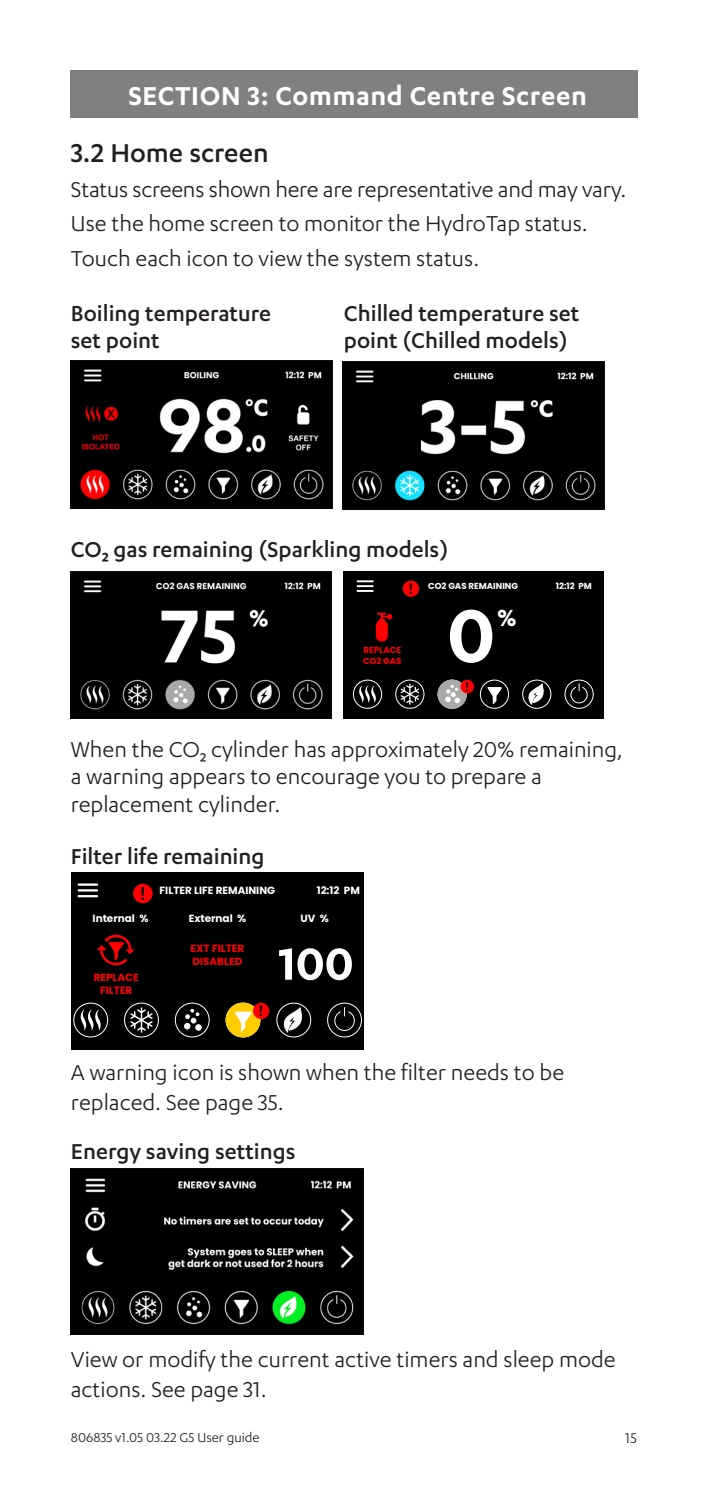
<style>
.page{position:relative;width:709px;height:1489px;background:#fff}
.page>*{position:absolute;margin:0;border:0;box-sizing:border-box;transform-origin:0 0}
.t1{font:600 86.75px "Karbon";color:#fff;scale:1.05 1}
.t2{font:600 52px "Karbon";color:#fff;scale:1.05 1}
._12pt_white_centred{font:600 30px "Karbon";letter-spacing:.02em;color:#fff}
.subhead2{font:500 30px "Karbon";color:#231f20}
.t3{font:700 27.25px "Karbon";color:#fff}
._10pt_body{font:25px/27.5px "Karbon";color:#231f20}
.subhead3{font:500 25px/27.5px "Karbon";color:#231f20}
.t4{font:17.75px "Arial Rounded MT Bold";color:#000}
.t5{font:16.25px "Karbon";color:#231f20}
.t6{font:15px "Karbon";color:#231f20}
.t7{font:15px "Arial Rounded MT Bold";color:#000}
.t8{font:12.5px "Arial Rounded MT Bold";color:#000}
.t9{font:700 10.5px "Poppins";color:#fff}
.t10{font:700 10.5px/12.5px "Poppins";color:#f00}
.t11{font:700 8.75px "Poppins";color:#fff}
.t12{font:700 8.75px/10.5px "Poppins";color:#f00}
</style>
<div class="page">
<div style="left:71px;top:71px;width:567px;height:47px;background:#827f80"></div>
<img style="left:71px;top:360px;width:261px;height:148px">
<img style="left:343px;top:361px;width:261px;height:149px">
<img style="left:71px;top:571px;width:260px;height:147px">
<div style="left:343px;top:571px;width:260px;height:147px;background:#000"></div>
<div style="left:353px;top:679px;width:29px;height:29px;border:1px solid #fff;border-radius:50%"></div>
<svg style="left:359px;top:685px;width:17px;height:18px"></svg>
<svg style="left:400px;top:683px;width:19px;height:21px"></svg>
<div style="left:395px;top:679px;width:29px;height:29px;border:1px solid #fff;border-radius:50%"></div>
<svg style="left:487px;top:687px;width:14px;height:17px"></svg>
<div style="left:480px;top:679px;width:29px;height:29px;border:1px solid #fff;border-radius:50%"></div>
<svg style="left:356px;top:580px;width:18px;height:12px"></svg>
<div style="left:522px;top:679px;width:29px;height:29px;border:1px solid #fff;border-radius:50%"></div>
<svg style="left:528px;top:684px;width:16px;height:20px"></svg>
<div style="left:564px;top:679px;width:29px;height:29px;border:1px solid #fff;border-radius:50%"></div>
<svg style="left:570px;top:683px;width:18px;height:20px"></svg>
<div style="left:438px;top:680px;width:28px;height:28px;background:#a9a9a9;border-radius:50%"></div>
<div style="left:437px;top:679px;width:29px;height:29px;border:1px solid #a9a9a9;border-radius:50%"></div>
<svg style="left:445px;top:685px;width:15px;height:17px"></svg>
<svg style="left:376px;top:612px;width:16px;height:29px"></svg>
<div style="left:403px;top:580px;width:16px;height:17px;background:#f00;border-radius:50%"></div>
<div style="left:460px;top:679px;width:14px;height:14px;background:#f00;border-radius:50%"></div>
<div style="left:71px;top:872px;width:292px;height:177px;background:#000"></div>
<div style="left:73px;top:1002px;width:35px;height:35px;border:1px solid #fff;border-radius:50%"></div>
<svg style="left:81px;top:1009px;width:20px;height:21px"></svg>
<svg style="left:130px;top:1007px;width:23px;height:25px"></svg>
<div style="left:124px;top:1002px;width:35px;height:35px;border:1px solid #fff;border-radius:50%"></div>
<svg style="left:184px;top:1009px;width:17px;height:21px"></svg>
<div style="left:175px;top:1002px;width:35px;height:35px;border:1px solid #fff;border-radius:50%"></div>
<hr style="left:78px;top:883px;width:20px;height:2px;background:#fff">
<hr style="left:78px;top:889px;width:20px;height:2px;background:#fff">
<hr style="left:78px;top:895px;width:20px;height:2px;background:#fff">
<div style="left:276px;top:1002px;width:35px;height:35px;border:1px solid #fff;border-radius:50%"></div>
<svg style="left:283px;top:1007px;width:19px;height:25px"></svg>
<div style="left:327px;top:1002px;width:35px;height:35px;border:1px solid #fff;border-radius:50%"></div>
<svg style="left:334px;top:1007px;width:21px;height:24px"></svg>
<div style="left:226px;top:1003px;width:34px;height:33px;background:#fc0;border-radius:50%"></div>
<div style="left:225px;top:1002px;width:35px;height:35px;border:1px solid #fc0;border-radius:50%"></div>
<svg style="left:234px;top:1011px;width:17px;height:20px"></svg>
<div style="left:133px;top:883px;width:20px;height:20px;background:#f00;border-radius:50%"></div>
<div style="left:253px;top:1002px;width:16px;height:17px;background:#f00;border-radius:50%"></div>
<svg style="left:97px;top:934px;width:38px;height:31px"></svg>
<img style="left:71px;top:1168px;width:292px;height:166px">
<p class="_12pt_white_centred" style="left:128px;top:79px;width:460px">SECTION 3: Command Centre Screen</p>
<p class="subhead2" style="left:71px;top:136px;width:199px">3.2 Home screen</p>
<p class="_10pt_body" style="left:71px;top:175px;width:557px">Status screens shown here are representative and may vary.</p>
<p class="_10pt_body" style="left:71px;top:209px;width:518px">Use the home screen to monitor the HydroTap status.</p>
<p class="_10pt_body" style="left:71px;top:244px;width:410px">Touch each icon to view the system status.</p>
<p class="subhead3" style="left:71px;top:299px;width:202px">Boiling temperature set point</p>
<p class="subhead3" style="left:344px;top:299px;width:237px">Chilled temperature set point (Chilled models)</p>
<p class="subhead3" style="left:71px;top:535px;width:379px">CO2 gas remaining (Sparkling models)</p>
<p class="t7" style="left:408px;top:579px;width:6px">!</p>
<p class="t12" style="left:363px;top:645px;width:40px">REPLACE<br>CO2 GAS</p>
<p class="t11" style="left:428px;top:580px;width:91px">CO2 GAS REMAINING</p>
<p class="t1" style="left:447px;top:586px;width:47px">0</p>
<p class="t3" style="left:497px;top:602px;width:20px">%</p>
<p class="t8" style="left:465px;top:679px;width:6px">!</p>
<p class="t11" style="left:556px;top:580px;width:37px">12:12 PM</p>
<p class="_10pt_body" style="left:71px;top:734px;width:554px">When the CO2 cylinder has approximately 20% remaining, a warning appears to encourage you to prepare a replacement cylinder.</p>
<p class="subhead3" style="left:71px;top:842px;width:195px">Filter life remaining</p>
<p class="t4" style="left:140px;top:883px;width:7px">!</p>
<p class="t9" style="left:93px;top:912px;width:57px">Internal %</p>
<p class="t10" style="left:94px;top:971px;width:47px;text-align:center">REPLACE<br>FILTER</p>
<p class="t9" style="left:160px;top:883px;width:117px">FILTER LIFE REMAINING</p>
<p class="t9" style="left:317px;top:883px;width:45px">12:12 PM</p>
<p class="t9" style="left:189px;top:912px;width:59px">External %</p>
<p class="t10" style="left:190px;top:942px;width:55px">EXT FILTER<br>DISABLED</p>
<p class="t9" style="left:300px;top:912px;width:30px">UV %</p>
<p class="t2" style="left:278px;top:934px;width:74px">100</p>
<p class="t7" style="left:259px;top:1001px;width:6px">!</p>
<p class="_10pt_body" style="left:71px;top:1056px;width:495px;line-height:30px">A warning icon is shown when the filter needs to be replaced. See page 35.</p>
<p class="subhead3" style="left:71px;top:1136px;width:226px">Energy saving settings</p>
<p class="_10pt_body" style="left:71px;top:1343px;width:546px;line-height:30px">View or modify the current active timers and sleep mode actions. See page 31.</p>
<p class="t6" style="left:71px;top:1429px;width:190px">806835 v1.05 03.22 G5 User guide</p>
<p class="t5" style="left:625px;top:1429px;width:13px">15</p>
</div>
